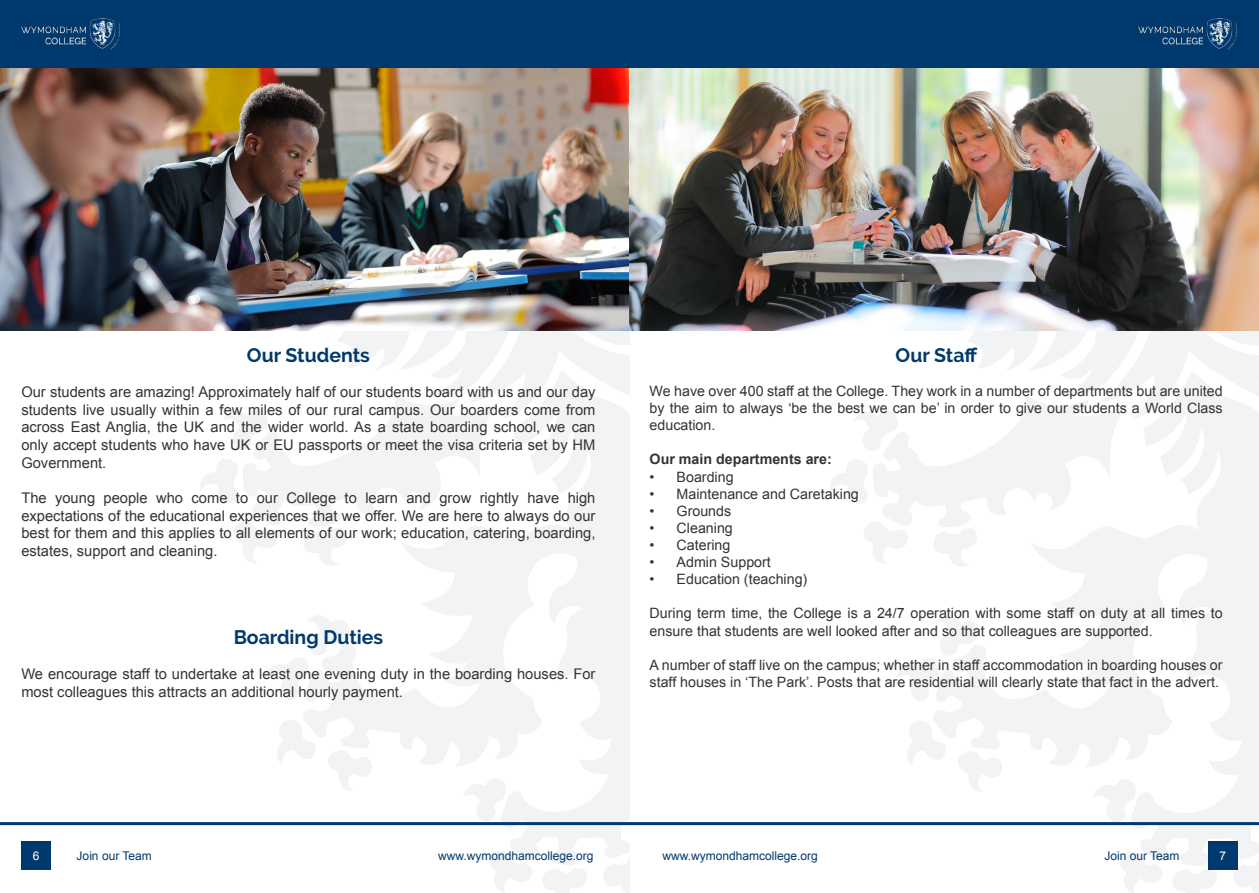
<style>
.page{position:relative;width:1259px;height:893px;background:#fff}
.page>*{position:absolute;margin:0;border:0;box-sizing:border-box;transform-origin:0 0}
.t1{font:700 19.5px "Raleway";color:#00396d}
.t2{font:14.7px/17.7px "Arial";color:#333334;text-align:justify}
.t3{font:14.25px/17.1px "Arial";color:#333334}
.t4{font:700 14.25px "Arial";color:#333334}
.t5{font:12px "Arial";color:#00396d}
.t6{font:12px "Arial";color:#fff}
</style>
<div class="page">
<img style="left:696px;top:331px;width:563px;height:562px">
<div style="left:0;top:0;width:629px;height:68px;background:#00396d"></div>
<div style="left:21px;top:841px;width:30px;height:29px;background:#00396d"></div>
<div style="left:629px;top:0;width:630px;height:68px;background:#00396d"></div>
<div style="left:1208px;top:841px;width:29px;height:29px;background:#00396d"></div>
<hr style="left:0;top:822px;width:1259px;height:3px;background:#00396d">
<img style="left:21px;top:19px;width:99px;height:31px">
<img style="left:1138px;top:19px;width:99px;height:31px">
<img style="left:0;top:68px;width:1259px;height:263px">
<h1 class="t1" style="left:247px;top:344px;width:125px">Our Students</h1>
<p class="t2" style="left:21px;top:383px;width:575px">Our students are amazing! Approximately half of our students board with us and our day students live usually within a few miles of our rural campus. Our boarders come from across East Anglia, the UK and the wider world. As a state boarding school, we can only accept students who have UK or EU passports or meet the visa criteria set by HM Government.</p>
<p class="t2" style="left:21px;top:489px;width:576px">The young people who come to our College to learn and grow rightly have high expectations of the educational experiences that we offer. We are here to always do our best for them and this applies to all elements of our work; education, catering, boarding, estates, support and cleaning.</p>
<h1 class="t1" style="left:234px;top:626px;width:151px">Boarding Duties</h1>
<p class="t2" style="left:21px;top:665px;width:575px">We encourage staff to undertake at least one evening duty in the boarding houses. For most colleagues this attracts an additional hourly payment.</p>
<h1 class="t1" style="left:895px;top:344px;width:83px">Our Staff</h1>
<p class="t3" style="left:649px;top:383px;width:574px;text-align:justify">We have over 400 staff at the College. They work in a number of departments but are united by the aim to always ‘be the best we can be’ in order to give our students a World Class education.</p>
<p class="t4" style="left:649px;top:450px;width:184px">Our main departments are:</p>
<p class="t3" style="left:649px;top:468px;width:86px">• Boarding</p>
<p class="t3" style="left:649px;top:485px;width:211px">• Maintenance and Caretaking</p>
<p class="t3" style="left:649px;top:502px;width:83px">• Grounds</p>
<p class="t3" style="left:649px;top:519px;width:85px">• Cleaning</p>
<p class="t3" style="left:649px;top:537px;width:82px">• Catering</p>
<p class="t3" style="left:649px;top:554px;width:123px">• Admin Support</p>
<p class="t3" style="left:649px;top:571px;width:159px">• Education (teaching)</p>
<p class="t3" style="left:649px;top:605px;width:574px">During term time, the College is a 24/7 operation with some staff on duty at all times to ensure that students are well looked after and so that colleagues are supported.</p>
<p class="t3" style="left:649px;top:656px;width:574px">A number of staff live on the campus; whether in staff accommodation in boarding houses or staff houses in ‘The Park’. Posts that are residential will clearly state that fact in the advert.</p>
<p class="t6" style="left:33px;top:848px;width:8px">6</p>
<p class="t5" style="left:77px;top:848px;width:77px">Join our Team</p>
<p class="t5" style="left:438px;top:848px;width:157px">www.wymondhamcollege.org</p>
<p class="t5" style="left:662px;top:848px;width:157px">www.wymondhamcollege.org</p>
<p class="t5" style="left:1104px;top:848px;width:77px">Join our Team</p>
<p class="t6" style="left:1219px;top:848px;width:8px">7</p>
</div>
